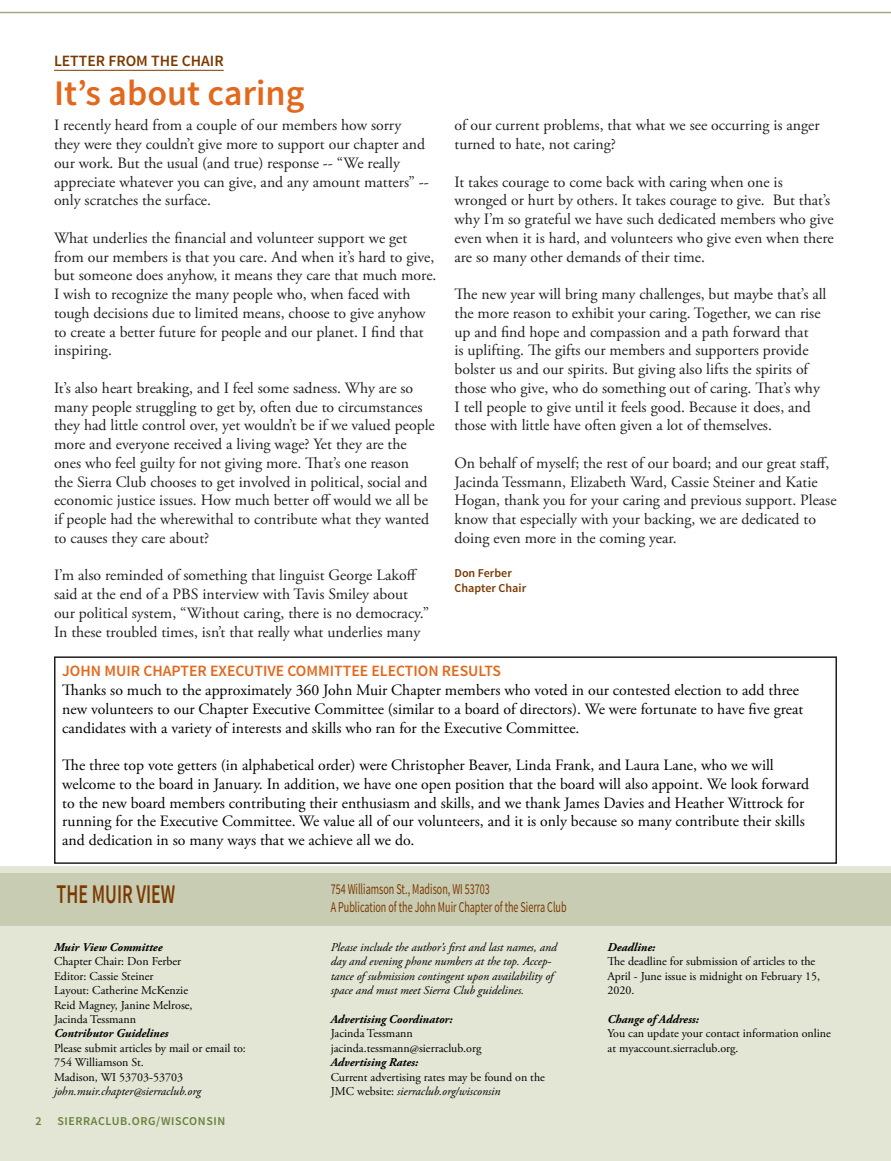
<style>
.page{position:relative;width:891px;height:1161px;background:#fff}
.page>*{position:absolute;margin:0;border:0;box-sizing:border-box;transform-origin:0 0}
.Department___Brown{font:600 36px "Source Sans Pro";color:#e2681d}
.Department___Brown-2{font:600 27px "Source Sans Pro";color:#7b3900;scale:.67 1}
.Department___Brown-3{font:15.75px/18.8px "Adobe Garamond Pro";color:#231f20}
.Department___Brown-4{font:15.75px/18.8px "Adobe Garamond Pro";color:#000}
.Department___Brown-5{font:600 15.75px "Source Sans Pro";color:#e2681d}
.Department___Brown-6{font:600 15.75px "Source Sans Pro";color:#7b3900}
.Department___Brown-7{font:15px "Source Sans Pro";color:#7b3900;scale:.67 1}
.Department___Brown-8{font:600 12.15px "Source Sans Pro";color:#7b3900}
.Department___Brown-9{font:12px/14.4px "Adobe Garamond Pro";color:#000}
.Department___Brown-10{font:italic 12px/14.4px "Adobe Garamond Pro";color:#000}
.Department___Brown-11{font:italic 700 12px "Adobe Garamond Pro";color:#000}
.t1{font:600 12px "Source Sans Pro";letter-spacing:.05em;color:#69813a}
.s1{font-style:italic}
</style>
<div class="page">
<hr style="left:0;top:12px;width:891px;height:1px;background:#9ca778">
<div style="left:0;top:867px;width:891px;height:294px;background:#e3e5d5"></div>
<hr style="left:54px;top:70px;width:170px;height:1px;background:#7b3900">
<div style="left:0;top:873px;width:891px;height:53px;background:#c8ccb3"></div>
<div style="left:54px;top:656px;width:783px;height:208px;border:2px solid #231f20"></div>
<p class="Department___Brown-6" style="left:54px;top:51px;width:171px">LETTER FROM THE CHAIR</p>
<p class="Department___Brown" style="left:54px;top:70px;width:252px">It’s about caring</p>
<p class="Department___Brown-3" style="left:54px;top:117px;width:376px">I recently heard from a couple of our members how sorry they were they couldn’t give more to support our chapter and our work. But the usual (and true) response -- “We really appreciate whatever you can give, and any amount matters” -- only scratches the surface.</p>
<p class="Department___Brown-3" style="left:54px;top:229px;width:384px">What underlies the financial and volunteer support we get from our members is that you care. And when it’s hard to give, but someone does anyhow, it means they care that much more.<br>I wish to recognize the many people who, when faced with tough decisions due to limited means, choose to give anyhow to create a better future for people and our planet. I find that inspiring.</p>
<p class="Department___Brown-3" style="left:54px;top:379px;width:382px">It’s also heart breaking, and I feel some sadness. Why are so many people struggling to get by, often due to circumstances they had little control over, yet wouldn’t be if we valued people more and everyone received a living wage? Yet they are the ones who feel guilty for not giving more. That’s one reason<br>the Sierra Club chooses to get involved in political, social and economic justice issues. How much better off would we all be if people had the wherewithal to contribute what they wanted to causes they care about?</p>
<p class="Department___Brown-3" style="left:54px;top:567px;width:377px">I’m also reminded of something that linguist George Lakoff said at the end of a PBS interview with Tavis Smiley about our political system, “Without caring, there is no democracy.” In these troubled times, isn’t that really what underlies many</p>
<p class="Department___Brown-3" style="left:454px;top:117px;width:367px">of our current problems, that what we see occurring is anger turned to hate, not caring?</p>
<p class="Department___Brown-3" style="left:454px;top:173px;width:381px">It takes courage to come back with caring when one is wronged or hurt by others. It takes courage to give. But that’s why I’m so grateful we have such dedicated members who give even when it is hard, and volunteers who give even when there are so many other demands of their time.</p>
<p class="Department___Brown-3" style="left:454px;top:285px;width:374px">The new year will bring many challenges, but maybe that’s all the more reason to exhibit your caring. Together, we can rise up and find hope and compassion and a path forward that<br>is uplifting. The gifts our members and supporters provide bolster us and our spirits. But giving also lifts the spirits of those who give, who do something out of caring. That’s why I tell people to give until it feels good. Because it does, and those with little have often given a lot of themselves.</p>
<p class="Department___Brown-3" style="left:454px;top:454px;width:384px">On behalf of myself; the rest of our board; and our great staff, Jacinda Tessmann, Elizabeth Ward, Cassie Steiner and Katie Hogan, thank you for your caring and previous support. Please know that especially with your backing, we are dedicated to doing even more in the coming year.</p>
<p class="Department___Brown-8" style="left:454px;top:565px;width:59px">Don Ferber</p>
<p class="Department___Brown-8" style="left:454px;top:581px;width:73px">Chapter Chair</p>
<p class="Department___Brown-5" style="left:62px;top:661px;width:440px">JOHN MUIR CHAPTER EXECUTIVE COMMITTEE ELECTION RESULTS</p>
<p class="Department___Brown-4" style="left:62px;top:681px;width:743px">Thanks so much to the approximately 360 John Muir Chapter members who voted in our contested election to add three new volunteers to our Chapter Executive Committee (similar to a board of directors). We were fortunate to have five great candidates with a variety of interests and skills who ran for the Executive Committee.</p>
<p class="Department___Brown-4" style="left:62px;top:756px;width:748px">The three top vote getters (in alphabetical order) were Christopher Beaver, Linda Frank, and Laura Lane, who we will welcome to the board in January. In addition, we have one open position that the board will also appoint. We look forward to the new board members contributing their enthusiasm and skills, and we thank James Davies and Heather Wittrock for running for the Executive Committee. We value all of our volunteers, and it is only because so many contribute their skills and dedication in so many ways that we achieve all we do.</p>
<p class="Department___Brown-2" style="left:57px;top:877px;width:179px">THE MUIR VIEW</p>
<p class="Department___Brown-7" style="left:331px;top:880px;width:239px">754 Williamson St., Madison, WI 53703</p>
<p class="Department___Brown-7" style="left:331px;top:898px;width:354px">A Publication of the John Muir Chapter of the Sierra Club</p>
<p class="Department___Brown-11" style="left:54px;top:940px;width:110px">Muir View Committee</p>
<p class="Department___Brown-9" style="left:54px;top:955px;width:129px">Chapter Chair: Don Ferber</p>
<p class="Department___Brown-9" style="left:54px;top:969px;width:101px">Editor: Cassie Steiner</p>
<p class="Department___Brown-9" style="left:54px;top:984px;width:136px">Layout: Catherine McKenzie</p>
<p class="Department___Brown-9" style="left:54px;top:998px;width:140px">Reid Magney, Janine Melrose,</p>
<p class="Department___Brown-9" style="left:54px;top:1012px;width:84px">Jacinda Tessmann</p>
<p class="Department___Brown-11" style="left:54px;top:1027px;width:116px">Contributor Guidelines</p>
<p class="Department___Brown-9" style="left:54px;top:1041px;width:193px">Please submit articles by mail or email to:</p>
<p class="Department___Brown-9" style="left:54px;top:1056px;width:91px">754 Williamson St.</p>
<p class="Department___Brown-9" style="left:54px;top:1070px;width:131px">Madison, WI 53703-53703</p>
<p class="Department___Brown-10" style="left:54px;top:1084px;width:149px">john.muir.chapter@sierraclub.org</p>
<p class="t1" style="left:35px;top:1113px;width:8px">2</p>
<p class="t1" style="left:57px;top:1113px;width:169px">SIERRACLUB.ORG/WISCONSIN</p>
<p class="Department___Brown-10" style="left:331px;top:940px;width:227px">Please include the author’s first and last names, and day and evening phone numbers at the top. Accep&shy;tance of submission contingent upon availability of space and must meet Sierra Club guidelines.</p>
<p class="Department___Brown-11" style="left:331px;top:1012px;width:123px">Advertising Coordinator:</p>
<p class="Department___Brown-9" style="left:331px;top:1027px;width:84px">Jacinda Tessmann</p>
<p class="Department___Brown-9" style="left:331px;top:1041px;width:152px">jacinda.tessmann@sierraclub.org</p>
<p class="Department___Brown-11" style="left:331px;top:1055px;width:89px">Advertising Rates:</p>
<p class="Department___Brown-9" style="left:331px;top:1070px;width:216px">Current advertising rates may be found on the<br>JMC website: <span class="s1">sierraclub.org/wisconsin</span></p>
<p class="Department___Brown-11" style="left:608px;top:940px;width:49px">Deadline:</p>
<p class="Department___Brown-9" style="left:608px;top:955px;width:214px">The deadline for submission of articles to the<br>April - June issue is midnight on February 15,<br>2020.</p>
<p class="Department___Brown-11" style="left:608px;top:1012px;width:93px">Change of Address:</p>
<p class="Department___Brown-9" style="left:608px;top:1027px;width:225px">You can update your contact information online at myaccount.sierraclub.org.</p>
</div>
